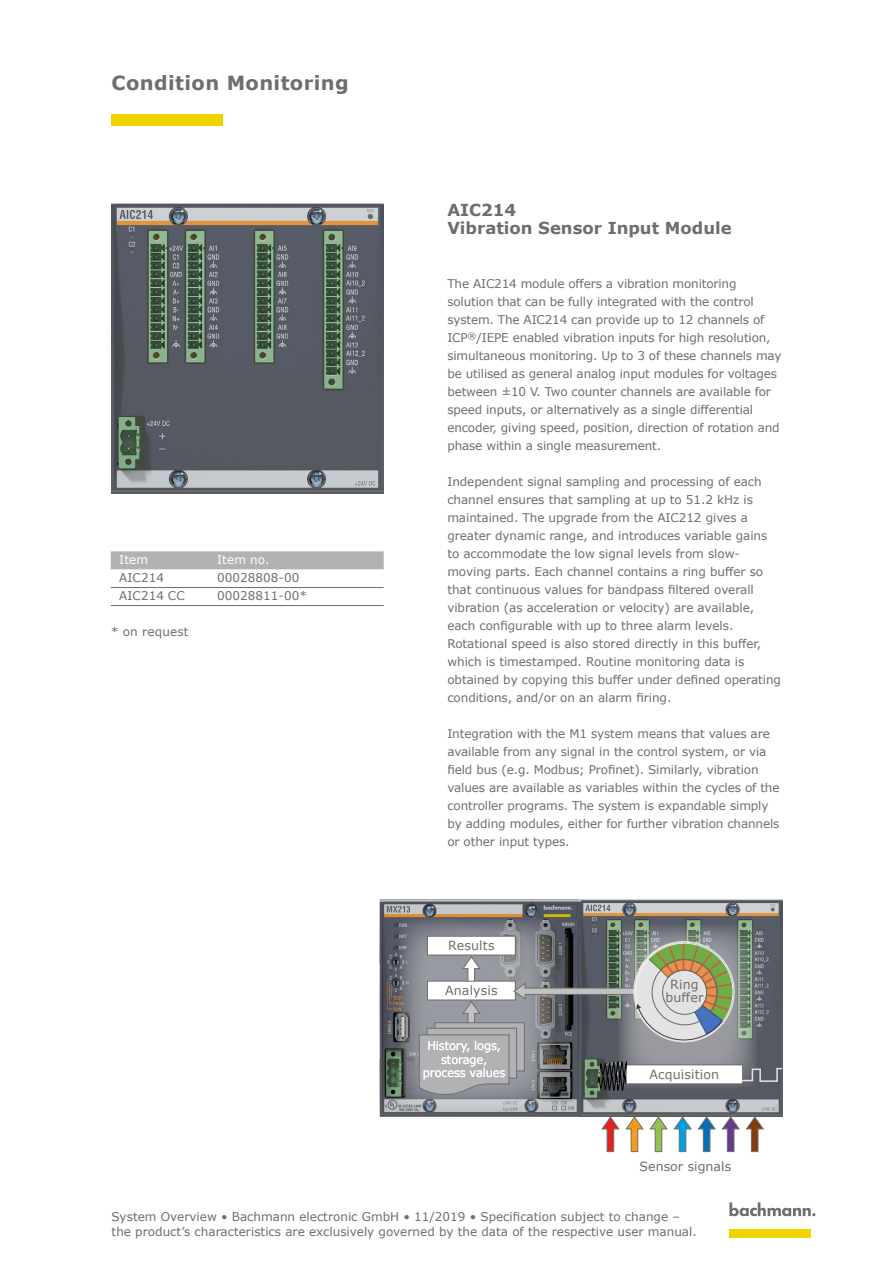
<style>
.page{position:relative;width:893px;height:1263px;background:#fff}
.page>*{position:absolute;margin:0;border:0;box-sizing:border-box;transform-origin:0 0}
.t1{font:700 19.5px "Verdana";letter-spacing:.02em;color:#6e6e6e}
.t2{font:700 16.5px/18px "Verdana";color:#6e6e6e}
.t3{font:12.6px/12.6px "Verdana";letter-spacing:.01em;color:#6e6e6e;text-align:center}
.t4{font:12px/18px "Verdana";letter-spacing:-.01em;color:#6e6e6e}
.t5{font:12px/13.5px "Verdana";letter-spacing:-.01em;color:#fff;text-align:center;scale:.95 1}
.t6{font:12px "Verdana";letter-spacing:-.01em;color:#fff}
.t7{font:12px "Verdana";letter-spacing:.01em;color:#6e6e6e}
</style>
<div class="page">
<div style="left:112px;top:115px;width:111px;height:11px;background:#f0d400"></div>
<img style="left:112px;top:203px;width:272px;height:291px">
<img style="left:379px;top:899px;width:403px;height:217px">
<svg style="left:618px;top:924px;width:140px;height:19px;background:#77827f"></svg>
<svg style="left:399px;top:917px;width:156px;height:193px;background:#7f8389"></svg>
<div style="left:427px;top:936px;width:88px;height:19px;background:#fff"></div>
<div style="left:427px;top:936px;width:89px;height:19px;border:1px solid #6e6e6e"></div>
<svg style="left:601px;top:1116px;width:163px;height:36px"></svg>
<svg style="left:418px;top:943px;width:365px;height:158px;background:#8e9291"></svg>
<div style="left:662px;top:970px;width:45px;height:45px;border:1px solid #6e6e6e;border-radius:50%"></div>
<div style="left:652px;top:959px;width:66px;height:66px;border:1px solid #6e6e6e;border-radius:50%"></div>
<div style="left:111px;top:551px;width:273px;height:18px;background:#b1b2b3"></div>
<hr style="left:111px;top:587px;width:273px;height:1px;background:#6e6e6e">
<hr style="left:111px;top:605px;width:273px;height:1px;background:#6e6e6e">
<svg style="left:729px;top:1202px;width:86px;height:15px"></svg>
<div style="left:729px;top:1229px;width:82px;height:8px;background:#f0d400"></div>
<h1 class="t1" style="left:112px;top:69px;width:239px">Condition Monitoring</h1>
<p class="t6" style="left:119px;top:552px;width:30px">Item</p>
<p class="t6" style="left:217px;top:552px;width:54px">Item no.</p>
<p class="t4" style="left:119px;top:569px;width:46px">AIC214</p>
<p class="t4" style="left:217px;top:569px;width:84px">00028808-00</p>
<p class="t4" style="left:119px;top:587px;width:67px">AIC214 CC</p>
<p class="t4" style="left:217px;top:587px;width:92px">00028811-00*</p>
<p class="t7" style="left:111px;top:624px;width:79px">* on request</p>
<h2 class="t2" style="left:447px;top:201px;width:286px">AIC214<br>Vibration Sensor Input Module</h2>
<p class="t4" style="left:447px;top:275px;width:336px">The AIC214 module offers a vibration monitoring solution that can be fully integrated with the control system. The AIC214 can provide up to 12 channels of ICP<sup>®</sup>/IEPE enabled vibration inputs for high resolution, simultaneous monitoring. Up to 3 of these channels may be utilised as general analog input modules for voltages between ±10 V. Two counter channels are available for speed inputs, or alternatively as a single differential encoder, giving speed, position, direction of rotation and phase within a single measurement.</p>
<p class="t4" style="left:447px;top:473px;width:335px">Independent signal sampling and processing of each channel ensures that sampling at up to 51.2 kHz is maintained. The upgrade from the AIC212 gives a greater dynamic range, and introduces variable gains to accommodate the low signal levels from slow&shy;moving parts. Each channel contains a ring buffer so that continuous values for bandpass filtered overall vibration (as acceleration or velocity) are available, each configurable with up to three alarm levels.<br>Rotational speed is also stored directly in this buffer, which is timestamped. Routine monitoring data is obtained by copying this buffer under defined operating conditions, and/or on an alarm firing.</p>
<p class="t4" style="left:447px;top:725px;width:334px">Integration with the M1 system means that values are available from any signal in the control system, or via field bus (e.g. Modbus; Profinet). Similarly, vibration values are available as variables within the cycles of the controller programs. The system is expandable simply by adding modules, either for further vibration channels or other input types.</p>
<p class="t3" style="left:448px;top:939px;width:48px">Results</p>
<p class="t3" style="left:445px;top:984px;width:54px">Analysis</p>
<p class="t5" style="left:423px;top:1039px;width:88px">History, logs, storage, process values</p>
<p class="t3" style="left:665px;top:978px;width:40px">Ring buffer</p>
<p class="t3" style="left:649px;top:1068px;width:71px">Acquisition</p>
<p class="t3" style="left:639px;top:1159px;width:93px">Sensor signals</p>
<p class="t4" style="left:112px;top:1209px;width:587px;line-height:14.4px">System Overview • Bachmann electronic GmbH • 11/2019 • Specification subject to change – the product’s characteristics are exclusively governed by the data of the respective user manual.</p>
</div>
